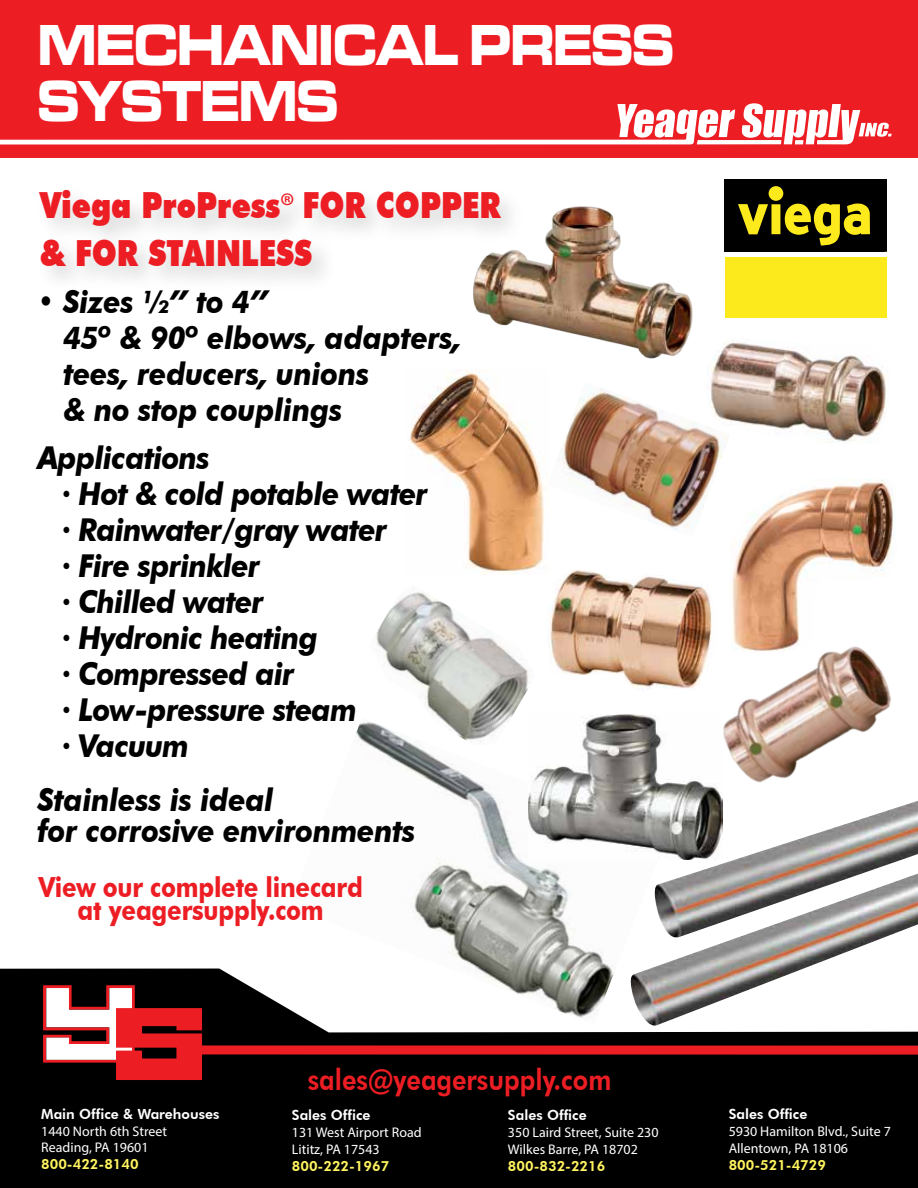
<style>
.page{position:relative;width:918px;height:1188px;background:#fff}
.page>*{position:absolute;margin:0;border:0;box-sizing:border-box;transform-origin:0 0}
.t1{font:700 expanded 60px/56.7px "Microgramma DOT";color:#fff;scale:.79 1}
.t2{font:900 36px/48px "Futura BT";color:#ed1d24;scale:.82 1}
.t3{font:italic 700 31.5px/36px "Futura BT";letter-spacing:-.025em;color:#000;scale:.92 1}
.t4{font:800 29.1px "Futura BT";color:#ed1d24;scale:.87 1}
.t5{font:700 27.75px/22.5px "Futura BT";letter-spacing:-.01em;color:#ed1d24;text-align:center;scale:.86 1}
.t6{font:700 13.95px/16.8px "Futura Bk";color:#fff}
.t7{font:800 13.95px "Futura BT";color:#fff}
.t8{font:800 13.95px "Futura BT";color:#fff45f}
.s1{font-family:"Myriad Pro";font-weight:400}
</style>
<div class="page">
<img style="left:409px;top:372px;width:135px;height:202px">
<img style="left:548px;top:388px;width:177px;height:143px">
<img style="left:356px;top:721px;width:256px;height:248px">
<img style="left:529px;top:714px;width:156px;height:146px">
<div style="left:0;top:0;width:918px;height:158px;background:#ed1d24"></div>
<svg style="left:0;top:103px;width:892px;height:42px"></svg>
<svg style="left:0;top:969px;width:918px;height:219px;background:#212121"></svg>
<div style="left:194px;top:1045px;width:724px;height:10px;background:#ed1d24"></div>
<svg style="left:43px;top:985px;width:159px;height:95px"></svg>
<div style="left:724px;top:179px;width:162px;height:72px;background:#000"></div>
<svg style="left:738px;top:186px;width:132px;height:60px"></svg>
<div style="left:725px;top:257px;width:161px;height:61px;background:#fdea1d"></div>
<img style="left:549px;top:570px;width:161px;height:119px">
<img style="left:685px;top:599px;width:206px;height:202px">
<img style="left:627px;top:801px;width:291px;height:227px">
<img style="left:445px;top:194px;width:248px;height:178px">
<img style="left:707px;top:340px;width:180px;height:104px">
<img style="left:730px;top:479px;width:164px;height:175px">
<img style="left:369px;top:592px;width:167px;height:153px">
<h1 class="t1" style="left:38px;top:16px;width:806px">MECHANICAL PRESS<br>SYSTEMS</h1>
<p class="t2" style="left:40px;top:181px;width:563px">Viega ProPress<span class="s1">®</span> FOR COPPER &amp; FOR STAINLESS</p>
<p class="t3" style="left:63px;top:283px;width:434px;text-indent:-26px">• Sizes ½” to 4”<br>45º &amp; 90º elbows, adapters, tees, reducers, unions<br>&amp; no stop couplings</p>
<p class="t3" style="left:62px;top:439px;width:399px;text-indent:-25px">Applications<br>· Hot &amp; cold potable water · Rainwater/gray water<br>· Fire sprinkler<br>· Chilled water<br>· Hydronic heating<br>· Compressed air<br>· Low-pressure steam<br>· Vacuum</p>
<p class="t3" style="left:38px;top:784px;width:412px;line-height:31.5px">Stainless is ideal<br>for corrosive environments</p>
<p class="t5" style="left:39px;top:876px;width:379px">View our complete linecard at yeagersupply.com</p>
<p class="t7" style="left:41px;top:1105px;width:180px">Main Office &amp; Warehouses</p>
<p class="t6" style="left:41px;top:1122px;width:127px">1440 North 6th Street<br>Reading, PA 19601</p>
<p class="t8" style="left:41px;top:1156px;width:99px">800-422-8140</p>
<p class="t4" style="left:308px;top:1062px;width:351px">sales@yeagersupply.com</p>
<p class="t7" style="left:508px;top:1107px;width:80px">Sales Office</p>
<p class="t6" style="left:508px;top:1124px;width:152px">350 Laird Street, Suite 230<br>Wilkes Barre, PA 18702</p>
<p class="t8" style="left:508px;top:1157px;width:99px">800-832-2216</p>
<p class="t7" style="left:292px;top:1107px;width:80px">Sales Office</p>
<p class="t6" style="left:292px;top:1124px;width:131px">131 West Airport Road<br>Lititz, PA 17543</p>
<p class="t8" style="left:292px;top:1157px;width:99px">800-222-1967</p>
<p class="t7" style="left:729px;top:1106px;width:80px">Sales Office</p>
<p class="t6" style="left:729px;top:1123px;width:164px">5930 Hamilton Blvd., Suite 7<br>Allentown, PA 18106</p>
<p class="t8" style="left:729px;top:1156px;width:99px">800-521-4729</p>
</div>
